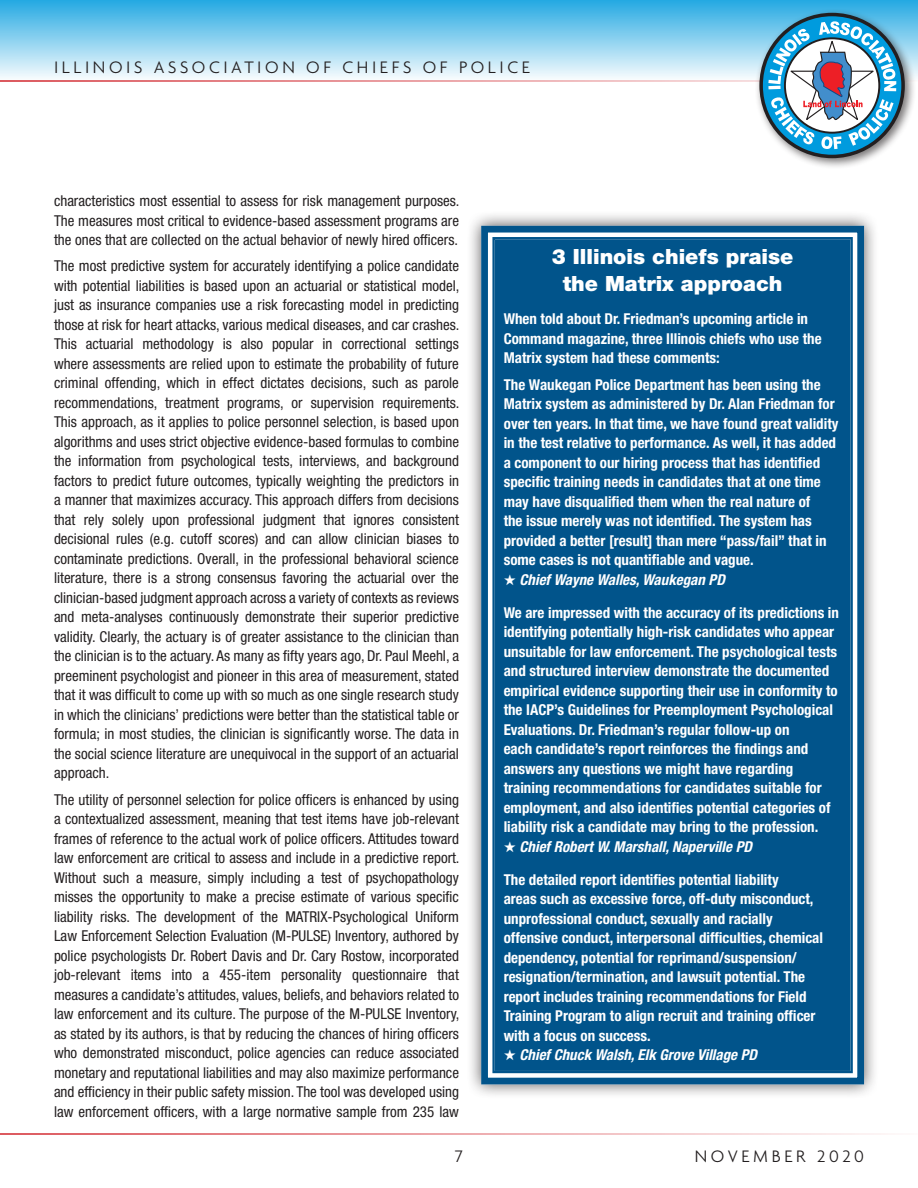
<style>
.page{position:relative;width:918px;height:1188px;background:#fff}
.page>*{position:absolute;margin:0;border:0;box-sizing:border-box;transform-origin:0 0}
.t1{font:900 21px "Helvetica Neue";color:#fff}
.t2{font:300 18px "Agenda";letter-spacing:.2em;color:#231f20}
.t3{font:condensed 15px/19.5px "Helvetica Neue";color:#231f20;text-align:justify}
.t4{font:700 condensed 15px/19.5px "Helvetica Neue";color:#fff}
.t5{font:italic 700 condensed 15px "Helvetica Neue";color:#fff}
</style>
<div class="page">
<div style="left:0;top:0;width:918px;height:81px;background:linear-gradient(to bottom,#24a9e2,#fafdfe)"></div>
<hr style="left:0;top:80px;width:918px;height:2px;background:#d1232a">
<hr style="left:0;top:1133px;width:918px;height:2px;background:#d1232a">
<div style="left:466px;top:210px;width:413px;height:890px;background:#231f20;opacity:.75"></div>
<div style="left:478px;top:222px;width:389px;height:866px;background:#01548b"></div>
<div style="left:492px;top:237px;width:361px;height:836px;border:2px solid #01548b"></div>
<div style="left:755px;top:8px;width:161px;height:161px;background:#231f20;opacity:.6"></div>
<svg style="left:759px;top:13px;width:146px;height:145px"></svg>
<p class="t2" style="left:54px;top:57px;width:478px">ILLINOIS ASSOCIATION OF CHIEFS OF POLICE</p>
<p class="t3" style="left:54px;top:191px;width:407px">characteristics most essential to assess for risk management purposes.<br>The measures most critical to evidence-based assessment programs are the ones that are collected on the actual behavior of newly hired officers.</p>
<p class="t3" style="left:54px;top:256px;width:407px">The most predictive system for accurately identifying a police candidate with potential liabilities is based upon an actuarial or statistical model, just as insurance companies use a risk forecasting model in predicting those at risk for heart attacks, various medical diseases, and car crashes.<br>This actuarial methodology is also popular in correctional settings where assessments are relied upon to estimate the probability of future criminal offending, which in effect dictates decisions, such as parole recommendations, treatment programs, or supervision requirements.<br>This approach, as it applies to police personnel selection, is based upon algorithms and uses strict objective evidence-based formulas to combine the information from psychological tests, interviews, and background factors to predict future outcomes, typically weighting the predictors in a manner that maximizes accuracy. This approach differs from decisions that rely solely upon professional judgment that ignores consistent decisional rules (e.g. cutoff scores) and can allow clinician biases to contaminate predictions. Overall, in the professional behavioral science literature, there is a strong consensus favoring the actuarial over the clinician-based judgment approach across a variety of contexts as reviews and meta-analyses continuously demonstrate their superior predictive validity. Clearly, the actuary is of greater assistance to the clinician than the clinician is to the actuary. As many as fifty years ago, Dr. Paul Meehl, a preeminent psychologist and pioneer in this area of measurement, stated that it was difficult to come up with so much as one single research study in which the clinicians’ predictions were better than the statistical table or formula; in most studies, the clinician is significantly worse. The data in the social science literature are unequivocal in the support of an actuarial approach.</p>
<p class="t3" style="left:54px;top:790px;width:407px">The utility of personnel selection for police officers is enhanced by using a contextualized assessment, meaning that test items have job-relevant frames of reference to the actual work of police officers. Attitudes toward law enforcement are critical to assess and include in a predictive report.<br>Without such a measure, simply including a test of psychopathology misses the opportunity to make a precise estimate of various specific liability risks. The development of the MATRIX-Psychological Uniform Law Enforcement Selection Evaluation (M-PULSE) Inventory, authored by police psychologists Dr. Robert Davis and Dr. Cary Rostow, incorporated job-relevant items into a 455-item personality questionnaire that measures a candidate’s attitudes, values, beliefs, and behaviors related to law enforcement and its culture. The purpose of the M-PULSE Inventory, as stated by its authors, is that by reducing the chances of hiring officers who demonstrated misconduct, police agencies can reduce associated monetary and reputational liabilities and may also maximize performance and efficiency in their public safety mission. The tool was developed using law enforcement officers, with a large normative sample from 235 law</p>
<p class="t1" style="left:552px;top:244px;width:243px">3 Illinois chiefs praise</p>
<p class="t1" style="left:563px;top:271px;width:221px">the Matrix approach</p>
<p class="t4" style="left:504px;top:309px;width:319px">When told about Dr. Friedman’s upcoming article in<br>Command magazine, three Illinois chiefs who use the<br>Matrix system had these comments:</p>
<p class="t4" style="left:504px;top:374px;width:336px">The Waukegan Police Department has been using the Matrix system as administered by Dr. Alan Friedman for over ten years. In that time, we have found great validity in the test relative to performance. As well, it has added a component to our hiring process that has identified specific training needs in candidates that at one time may have disqualified them when the real nature of<br>the issue merely was not identified. The system has provided a better [result] than mere “pass/fail” that in some cases is not quantifiable and vague.</p>
<p class="t5" style="left:504px;top:570px;width:223px">★ Chief Wayne Walles, Waukegan PD</p>
<p class="t4" style="left:504px;top:602px;width:337px">We are impressed with the accuracy of its predictions in identifying potentially high-risk candidates who appear unsuitable for law enforcement. The psychological tests and structured interview demonstrate the documented empirical evidence supporting their use in conformity to the IACP’s Guidelines for Preemployment Psychological Evaluations. Dr. Friedman’s regular follow-up on<br>each candidate’s report reinforces the findings and answers any questions we might have regarding training recommendations for candidates suitable for employment, and also identifies potential categories of liability risk a candidate may bring to the profession.</p>
<p class="t5" style="left:504px;top:837px;width:250px">★ Chief Robert W. Marshall, Naperville PD</p>
<p class="t4" style="left:504px;top:869px;width:321px">The detailed report identifies potential liability<br>areas such as excessive force, off-duty misconduct, unprofessional conduct, sexually and racially offensive conduct, interpersonal difficulties, chemical dependency, potential for reprimand/suspension/ resignation/termination, and lawsuit potential. The report includes training recommendations for Field Training Program to align recruit and training officer with a focus on success.</p>
<p class="t5" style="left:504px;top:1046px;width:255px">★ Chief Chuck Walsh, Elk Grove Village PD</p>
<p class="t2" style="left:455px;top:1146px;width:9px">7</p>
<p class="t2" style="left:695px;top:1146px;width:171px">NOVEMBER 2020</p>
</div>
